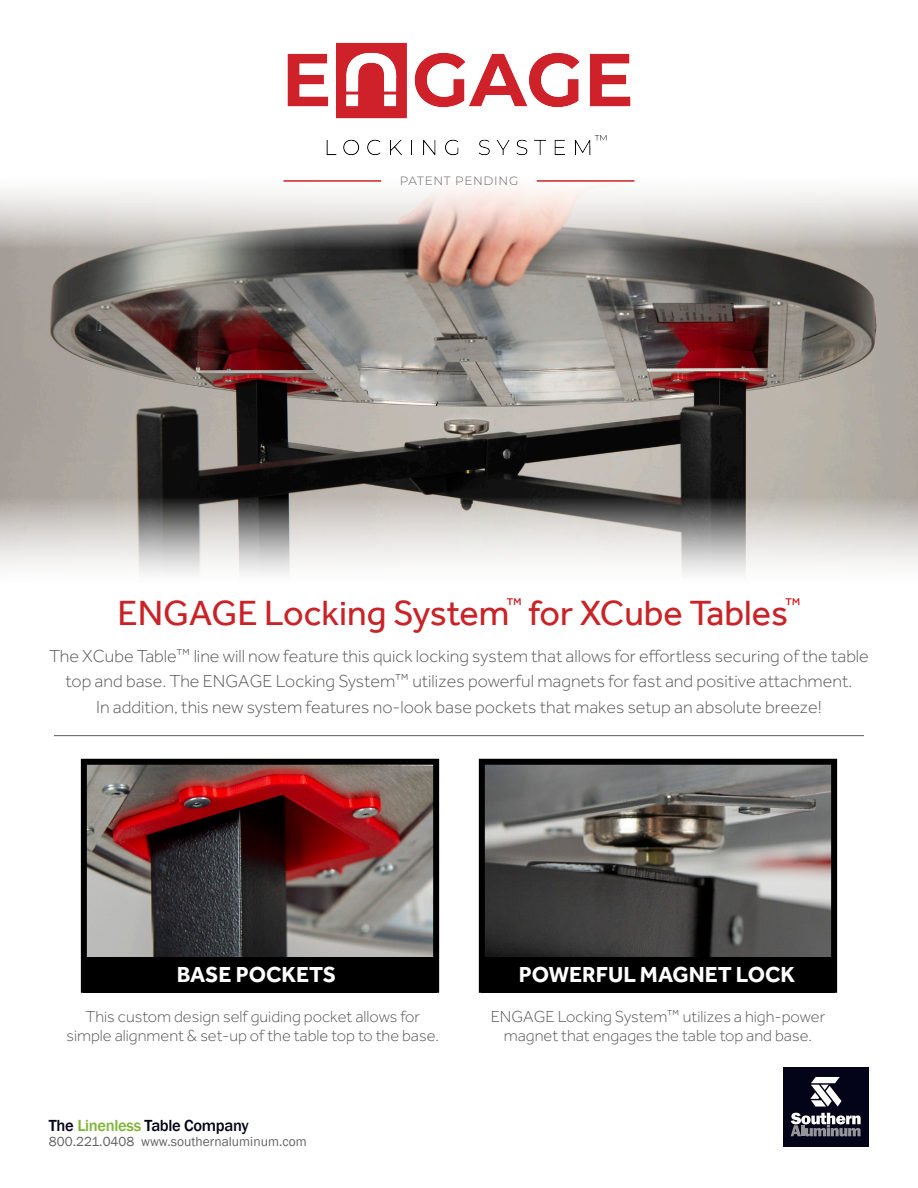
<style>
.page{position:relative;width:918px;height:1188px;background:#fff}
.page>*{position:absolute;margin:0;border:0;box-sizing:border-box;transform-origin:0 0}
.t1{font:36px "Effra";color:#c92227}
.t2{font:700 22.5px "Effra";color:#fff}
.t3{font:300 18px/25.2px "Effra";color:#57585a;text-align:center}
.t4{font:300 16.5px/19.2px "Effra";color:#57585a;text-align:center}
.t5{font:500 16.5px "Franklin Gothic";letter-spacing:-.02em;color:#040419}
.t6{font:13.5px "Franklin Gothic";color:#636366}
.t7{font:300 12px "Montserrat";letter-spacing:.06em;color:#636366}
.s1{color:#7fb438}
</style>
<div class="page">
<img style="left:0;top:248px;width:918px;height:249px">
<svg style="left:0;top:497px;width:918px;height:77px"></svg>
<svg style="left:0;top:180px;width:918px;height:68px"></svg>
<div style="left:783px;top:1067px;width:86px;height:79px;background:#040419"></div>
<svg style="left:791px;top:1113px;width:70px;height:23px"></svg>
<svg style="left:810px;top:1077px;width:32px;height:30px"></svg>
<img style="left:88px;top:766px;width:344px;height:191px">
<div style="left:81px;top:759px;width:358px;height:234px;border:6px solid #000"></div>
<img style="left:486px;top:766px;width:344px;height:191px">
<div style="left:479px;top:759px;width:358px;height:234px;border:6px solid #000"></div>
<div style="left:83px;top:957px;width:354px;height:36px;background:#000"></div>
<div style="left:481px;top:957px;width:354px;height:36px;background:#000"></div>
<hr style="left:54px;top:735px;width:810px;height:1px;background:#57585a">
<img style="left:287px;top:42px;width:344px;height:114px">
<svg style="left:595px;top:135px;width:11px;height:6px"></svg>
<hr style="left:284px;top:180px;width:97px;height:2px;background:#cd2228">
<hr style="left:537px;top:180px;width:97px;height:2px;background:#cd2228">
<p class="t7" style="left:400px;top:172px;width:120px">PATENT PENDING</p>
<p class="t1" style="left:118px;top:591px;width:684px">ENGAGE Locking System<sup>™</sup> for XCube Tables<sup>™</sup></p>
<p class="t3" style="left:49px;top:644px;width:821px">The XCube Table<sup>™</sup> line will now feature this quick locking system that allows for effortless securing of the table top and base. The ENGAGE Locking System<sup>™</sup> utilizes powerful magnets for fast and positive attachment.</p>
<p class="t3" style="left:96px;top:694px;width:727px">In addition, this new system features no-look base pockets that makes setup an absolute breeze!</p>
<p class="t2" style="left:177px;top:960px;width:161px">BASE POCKETS</p>
<p class="t2" style="left:519px;top:960px;width:278px">POWERFUL MAGNET LOCK</p>
<p class="t4" style="left:66px;top:1007px;width:374px">This custom design self guiding pocket allows for simple alignment &amp; set-up of the table top to the base.</p>
<p class="t4" style="left:491px;top:1007px;width:336px">ENGAGE Locking System<sup>™</sup> utilizes a high-power magnet that engages the table top and base.</p>
<p class="t5" style="left:49px;top:1116px;width:201px">The <span class="s1">Linenless</span> Table Company</p>
<p class="t6" style="left:49px;top:1134px;width:259px">800.221.0408 www.southernaluminum.com</p>
</div>
